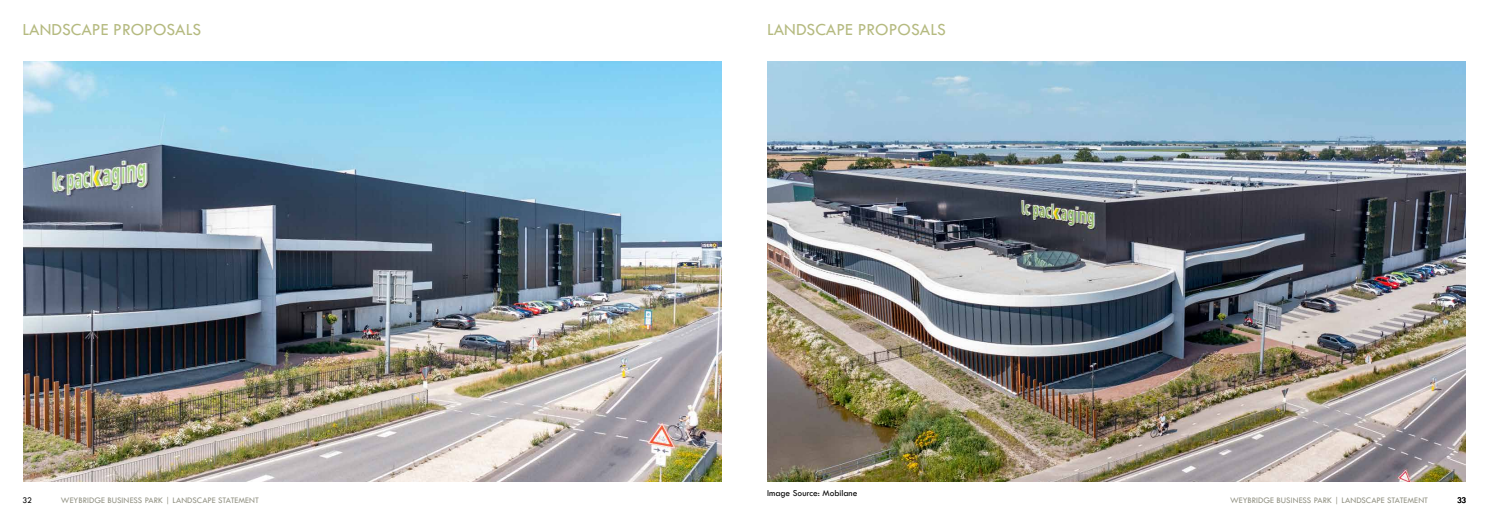
<style>
.page{position:relative;width:1489px;height:527px;background:#fff}
.page>*{position:absolute;margin:0;border:0;box-sizing:border-box;transform-origin:0 0}
.t1{font:17.5px "Tw Cen";color:#b5ba80}
.t2{font:9.38px "Tw Cen";color:#000}
.t3{font:8.75px "Tw Cen";color:#919182}
.t4{font:8.75px "Tw Cen";color:#000}
</style>
<div class="page">
<img style="left:23px;top:61px;width:698px;height:420px">
<img style="left:767px;top:61px;width:698px;height:420px">
<h1 class="t1" style="left:22px;top:19px;width:180px">LANDSCAPE PROPOSALS</h1>
<h1 class="t1" style="left:767px;top:19px;width:180px">LANDSCAPE PROPOSALS</h1>
<p class="t2" style="left:767px;top:486px;width:92px">Image Source: Mobilane</p>
<p class="t4" style="left:22px;top:494px;width:11px">32</p>
<p class="t3" style="left:61px;top:494px;width:199px">WEYBRIDGE BUSINESS PARK | LANDSCAPE STATEMENT</p>
<p class="t4" style="left:1456px;top:494px;width:11px">33</p>
<p class="t3" style="left:1229px;top:494px;width:199px">WEYBRIDGE BUSINESS PARK | LANDSCAPE STATEMENT</p>
</div>
